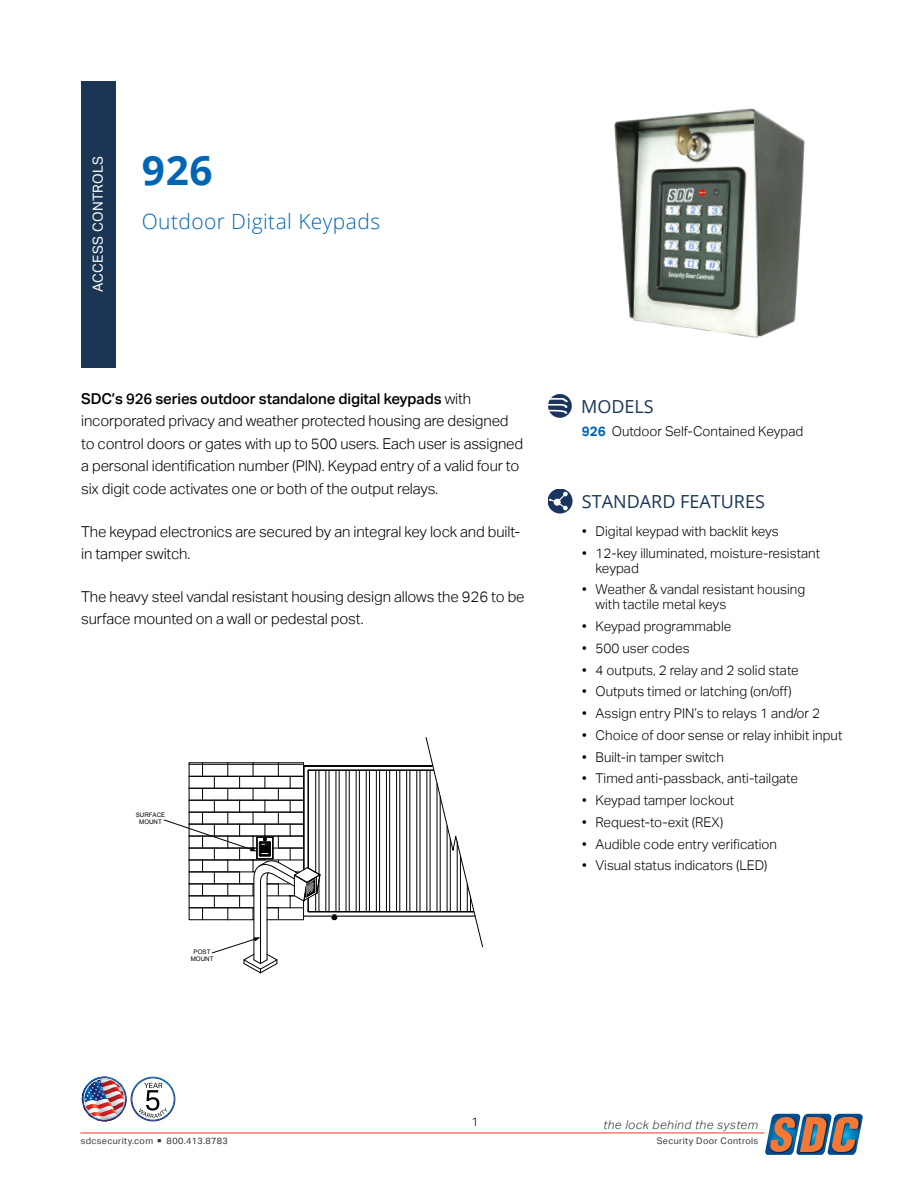
<style>
.page{position:relative;width:918px;height:1188px;background:#fff}
.page>*{position:absolute;margin:0;border:0;box-sizing:border-box;transform-origin:0 0}
.t1{font:700 40.5px "Open Sans";color:#0066b3}
.t2{font:300 21px "Open Sans";letter-spacing:.02em;color:#0066b3}
.t3{font:18px "Open Sans";color:#1b3555}
.t4{font:300 15px/22.5px "Aktiv Grotesk";letter-spacing:-.01em;color:#000}
.t5{font:13.8px "Aktiv Grotesk";letter-spacing:.02em;color:#fff}
.t6{font:300 13.5px/15px "Aktiv Grotesk";color:#000}
.t7{font:italic 300 12px "Aktiv Grotesk";letter-spacing:.04em;color:#343433}
.t8{font:300 12px "Aktiv Grotesk";color:#000}
.t9{font:9px "Aktiv Grotesk";letter-spacing:.04em;color:#343433}
.t10{font:6.15px/7.5px "Arial";color:#000;text-align:center}
.s1{font-weight:500}
.s2{font-weight:700;color:#0066b3}
.s3{font-size:6.75px}
</style>
<div class="page">
<hr style="left:80px;top:1133px;width:684px;height:1px;background:#ee3829">
<svg style="left:765px;top:1114px;width:98px;height:41px;background:#867d7e"></svg>
<svg style="left:548px;top:394px;width:24px;height:24px"></svg>
<svg style="left:548px;top:398px;width:20px;height:16px"></svg>
<svg style="left:548px;top:489px;width:25px;height:25px"></svg>
<svg style="left:549px;top:492px;width:19px;height:18px"></svg>
<img style="left:82px;top:1076px;width:93px;height:45px">
<img style="left:614px;top:108px;width:191px;height:230px">
<div style="left:309px;top:911px;width:165px;height:1px;border:1px solid #010101"></div>
<div style="left:304px;top:766px;width:129px;height:1px;border:1px solid #010101"></div>
<hr style="left:309px;top:770px;width:124px;height:1px;background:#010101">
<hr style="left:336px;top:916px;width:139px;height:1px;background:#010101">
<hr style="left:349px;top:770px;width:1px;height:142px;background:#010101">
<hr style="left:346px;top:770px;width:1px;height:142px;background:#010101">
<hr style="left:359px;top:770px;width:1px;height:142px;background:#010101">
<hr style="left:356px;top:770px;width:1px;height:142px;background:#010101">
<hr style="left:369px;top:770px;width:1px;height:142px;background:#010101">
<hr style="left:366px;top:770px;width:1px;height:142px;background:#010101">
<hr style="left:379px;top:770px;width:1px;height:142px;background:#010101">
<hr style="left:376px;top:770px;width:1px;height:142px;background:#010101">
<hr style="left:389px;top:770px;width:1px;height:142px;background:#010101">
<hr style="left:386px;top:770px;width:1px;height:142px;background:#010101">
<hr style="left:400px;top:770px;width:1px;height:142px;background:#010101">
<hr style="left:396px;top:770px;width:1px;height:142px;background:#010101">
<hr style="left:410px;top:770px;width:1px;height:142px;background:#010101">
<hr style="left:406px;top:770px;width:1px;height:142px;background:#010101">
<hr style="left:420px;top:770px;width:1px;height:142px;background:#010101">
<hr style="left:417px;top:770px;width:1px;height:142px;background:#010101">
<hr style="left:336px;top:915px;width:139px;height:1px;background:#818181">
<svg style="left:426px;top:737px;width:57px;height:210px"></svg>
<svg style="left:164px;top:762px;width:182px;height:211px"></svg>
<hr style="left:319px;top:881px;width:1px;height:31px;background:#010101">
<div style="left:81px;top:81px;width:34px;height:286px;background:#1b3555"></div>
<p class="t5" style="left:90px;top:292px;width:138px;rotate:-90deg">ACCESS CONTROLS</p>
<h1 class="t1" style="left:142px;top:142px;width:72px">926</h1>
<h2 class="t2" style="left:142px;top:207px;width:240px">Outdoor Digital Keypads</h2>
<p class="t4" style="left:81px;top:387px;width:444px"><span class="s1">SDC’s 926 series outdoor standalone digital keypads</span> with incorporated privacy and weather protected housing are designed to control doors or gates with up to 500 users. Each user is assigned a personal identification number (PIN). Keypad entry of a valid four to six digit code activates one or both of the output relays.</p>
<p class="t4" style="left:81px;top:520px;width:441px">The keypad electronics are secured by an integral key lock and built&shy;in tamper switch.</p>
<p class="t4" style="left:81px;top:585px;width:445px">The heavy steel vandal resistant housing design allows the 926 to be surface mounted on a wall or pedestal post.</p>
<p class="t10" style="left:136px;top:811px;width:31px">SURFACE<br>MOUNT</p>
<p class="t10" style="left:191px;top:948px;width:24px">POST<br>MOUNT</p>
<h3 class="t3" style="left:581px;top:394px;width:74px">MODELS</h3>
<p class="t6" style="left:582px;top:424px;width:223px"><span class="s2">926</span> Outdoor Self-Contained Keypad</p>
<h3 class="t3" style="left:582px;top:489px;width:185px">STANDARD FEATURES</h3>
<p class="t6" style="left:582px;top:524px;width:198px">• Digital keypad with backlit keys</p>
<p class="t6" style="left:596px;top:546px;width:226px;text-indent:-14px">• 12-key illuminated, moisture-resistant keypad</p>
<p class="t6" style="left:596px;top:582px;width:211px;text-indent:-14px">• Weather &amp; vandal resistant housing with tactile metal keys</p>
<p class="t6" style="left:582px;top:619px;width:151px">• Keypad programmable</p>
<p class="t6" style="left:582px;top:641px;width:109px">• 500 user codes</p>
<p class="t6" style="left:582px;top:663px;width:218px">• 4 outputs, 2 relay and 2 solid state</p>
<p class="t6" style="left:582px;top:684px;width:211px">• Outputs timed or latching (on/off)</p>
<p class="t6" style="left:582px;top:706px;width:240px">• Assign entry PIN’s to relays 1 and/or 2</p>
<p class="t6" style="left:582px;top:728px;width:262px">• Choice of door sense or relay inhibit input</p>
<p class="t6" style="left:582px;top:750px;width:143px">• Built-in tamper switch</p>
<p class="t6" style="left:582px;top:771px;width:217px">• Timed anti-passback, anti-tailgate</p>
<p class="t6" style="left:582px;top:793px;width:154px">• Keypad tamper lockout</p>
<p class="t6" style="left:582px;top:815px;width:143px">• Request-to-exit (REX)</p>
<p class="t6" style="left:582px;top:837px;width:197px">• Audible code entry verification</p>
<p class="t6" style="left:582px;top:858px;width:187px">• Visual status indicators (LED)</p>
<p class="t8" style="left:472px;top:1115px;width:9px">1</p>
<p class="t7" style="left:603px;top:1118px;width:156px">the lock behind the system</p>
<p class="t9" style="left:81px;top:1136px;width:148px">sdcsecurity.com <span class="s3">■</span> 800.413.8783</p>
<p class="t9" style="left:657px;top:1136px;width:103px">Security Door Controls</p>
</div>
